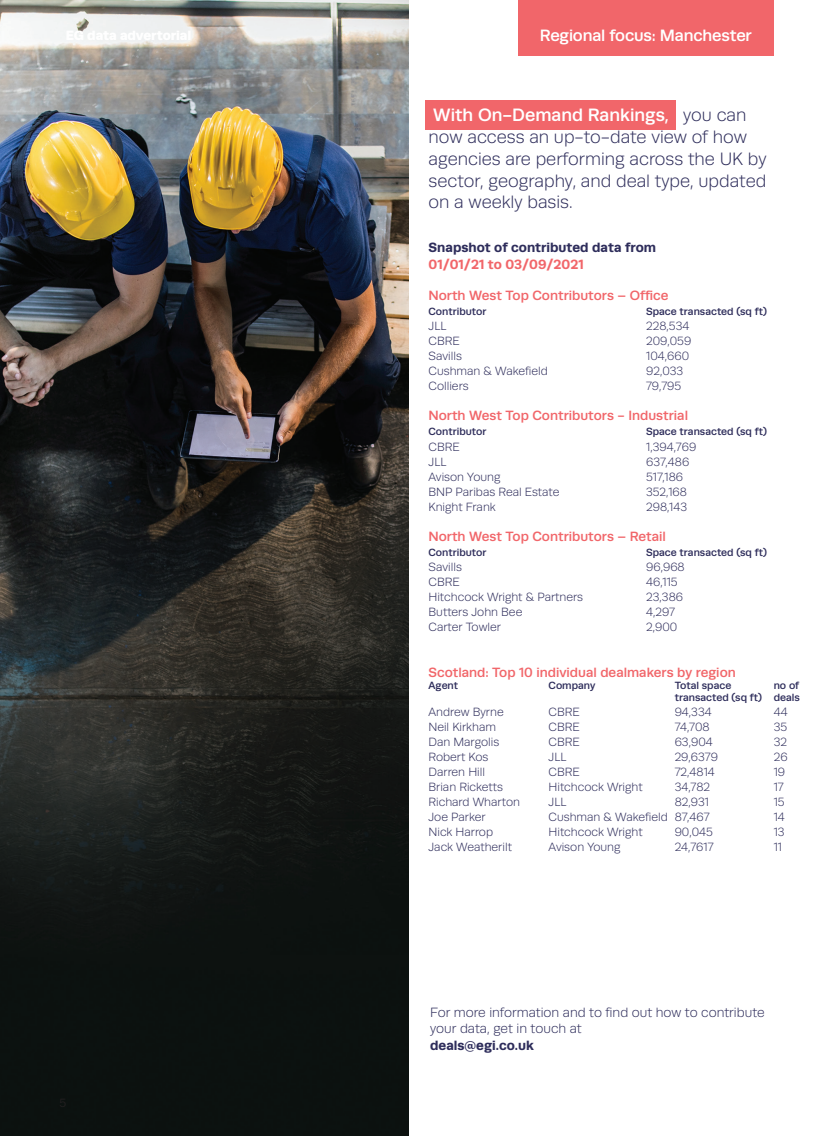
<style>
.page{position:relative;width:838px;height:1136px;background:#fff}
.page>*{position:absolute;margin:0;border:0;box-sizing:border-box;transform-origin:0 0}
.t1{font:300 18px/21.8px "Runda";color:#2e2d5b}
.t2{font:500 16.5px "Runda";letter-spacing:-.01em;color:#fff}
.t3{font:500 13.5px "Runda";color:#f1666a}
.t4{font:300 13.5px/16.5px "Runda";color:#2e2d5b}
.t5{font:700 13.5px "Runda";color:#2e2d5b}
.t6{font:700 13.5px "Runda";color:#f1666a}
.t7{font:300 12px "Runda";color:#2e2d5b}
.t8{font:500 10.5px/12px "Runda";color:#2e2d5b;text-align:right}
.s1{font-weight:500;color:#fff}
</style>
<div class="page">
<img style="left:0;top:0;width:408px;height:1135px">
<div style="left:518px;top:0;width:255px;height:55px;background:#f1666a"></div>
<div style="left:425px;top:100px;width:251px;height:30px;background:#f1666a"></div>
<h2 class="t2" style="left:540px;top:26px;width:213px">Regional focus: Manchester</h2>
<h1 class="t1" style="left:428px;top:105px;width:339px"><span class="s1">With On-Demand Rankings,</span> you can now access an up-to-date view of how agencies are performing across the UK by sector, geography, and deal type, updated on a weekly basis.</h1>
<p class="t5" style="left:428px;top:240px;width:229px">Snapshot of contributed data from</p>
<p class="t6" style="left:428px;top:256px;width:157px">01/01/21 to 03/09/2021</p>
<p class="t3" style="left:428px;top:288px;width:241px">North West Top Contributors – Office</p>
<p class="t8" style="left:428px;top:306px;width:60px">Contributor</p>
<p class="t8" style="left:646px;top:306px;width:122px">Space transacted (sq ft)</p>
<p class="t7" style="left:428px;top:320px;width:19px">JLL</p>
<p class="t7" style="left:646px;top:320px;width:45px">228,534</p>
<p class="t7" style="left:428px;top:335px;width:33px">CBRE</p>
<p class="t7" style="left:646px;top:335px;width:47px">209,059</p>
<p class="t7" style="left:428px;top:350px;width:35px">Savills</p>
<p class="t7" style="left:646px;top:350px;width:44px">104,660</p>
<p class="t7" style="left:428px;top:365px;width:121px">Cushman &amp; Wakefield</p>
<p class="t7" style="left:646px;top:365px;width:39px">92,033</p>
<p class="t7" style="left:428px;top:380px;width:42px">Colliers</p>
<p class="t7" style="left:646px;top:380px;width:37px">79,795</p>
<p class="t3" style="left:428px;top:408px;width:261px">North West Top Contributors - Industrial</p>
<p class="t8" style="left:428px;top:426px;width:60px">Contributor</p>
<p class="t8" style="left:646px;top:426px;width:122px">Space transacted (sq ft)</p>
<p class="t7" style="left:428px;top:440px;width:33px">CBRE</p>
<p class="t7" style="left:646px;top:440px;width:52px">1,394,769</p>
<p class="t7" style="left:428px;top:455px;width:19px">JLL</p>
<p class="t7" style="left:646px;top:455px;width:45px">637,486</p>
<p class="t7" style="left:428px;top:470px;width:73px">Avison Young</p>
<p class="t7" style="left:646px;top:470px;width:38px">517,186</p>
<p class="t7" style="left:428px;top:485px;width:132px">BNP Paribas Real Estate</p>
<p class="t7" style="left:646px;top:485px;width:42px">352,168</p>
<p class="t7" style="left:428px;top:500px;width:69px">Knight Frank</p>
<p class="t7" style="left:646px;top:500px;width:43px">298,143</p>
<p class="t3" style="left:428px;top:528px;width:239px">North West Top Contributors – Retail</p>
<p class="t8" style="left:428px;top:546px;width:60px">Contributor</p>
<p class="t8" style="left:646px;top:546px;width:122px">Space transacted (sq ft)</p>
<p class="t7" style="left:428px;top:560px;width:35px">Savills</p>
<p class="t7" style="left:646px;top:560px;width:40px">96,968</p>
<p class="t7" style="left:428px;top:575px;width:33px">CBRE</p>
<p class="t7" style="left:646px;top:575px;width:33px">46,115</p>
<p class="t7" style="left:428px;top:590px;width:156px">Hitchcock Wright &amp; Partners</p>
<p class="t7" style="left:646px;top:590px;width:38px">23,386</p>
<p class="t7" style="left:428px;top:605px;width:95px">Butters John Bee</p>
<p class="t7" style="left:646px;top:605px;width:30px">4,297</p>
<p class="t7" style="left:428px;top:620px;width:74px">Carter Towler</p>
<p class="t7" style="left:646px;top:620px;width:33px">2,900</p>
<p class="t3" style="left:428px;top:664px;width:309px">Scotland: Top 10 individual dealmakers by region</p>
<p class="t8" style="left:428px;top:679px;width:31px">Agent</p>
<p class="t8" style="left:548px;top:679px;width:48px">Company</p>
<p class="t8" style="left:674px;top:679px;width:58px">Total space</p>
<p class="t8" style="left:674px;top:679px;width:127px">no of<br>transacted (sq ft) deals</p>
<p class="t7" style="left:428px;top:705px;width:77px">Andrew Byrne</p>
<p class="t7" style="left:548px;top:705px;width:33px">CBRE</p>
<p class="t7" style="left:674px;top:705px;width:39px">94,334</p>
<p class="t7" style="left:773px;top:705px;width:15px">44</p>
<p class="t7" style="left:428px;top:720px;width:69px">Neil Kirkham</p>
<p class="t7" style="left:548px;top:720px;width:33px">CBRE</p>
<p class="t7" style="left:674px;top:720px;width:37px">74,708</p>
<p class="t7" style="left:773px;top:720px;width:15px">35</p>
<p class="t7" style="left:428px;top:735px;width:72px">Dan Margolis</p>
<p class="t7" style="left:548px;top:735px;width:33px">CBRE</p>
<p class="t7" style="left:674px;top:735px;width:40px">63,904</p>
<p class="t7" style="left:773px;top:735px;width:15px">32</p>
<p class="t7" style="left:428px;top:750px;width:61px">Robert Kos</p>
<p class="t7" style="left:548px;top:750px;width:19px">JLL</p>
<p class="t7" style="left:674px;top:750px;width:45px">29,6379</p>
<p class="t7" style="left:773px;top:750px;width:15px">26</p>
<p class="t7" style="left:428px;top:765px;width:58px">Darren Hill</p>
<p class="t7" style="left:548px;top:765px;width:33px">CBRE</p>
<p class="t7" style="left:674px;top:765px;width:42px">72,4814</p>
<p class="t7" style="left:773px;top:765px;width:13px">19</p>
<p class="t7" style="left:428px;top:780px;width:76px">Brian Ricketts</p>
<p class="t7" style="left:548px;top:780px;width:96px">Hitchcock Wright</p>
<p class="t7" style="left:674px;top:780px;width:37px">34,782</p>
<p class="t7" style="left:773px;top:780px;width:12px">17</p>
<p class="t7" style="left:428px;top:795px;width:93px">Richard Wharton</p>
<p class="t7" style="left:548px;top:795px;width:19px">JLL</p>
<p class="t7" style="left:674px;top:795px;width:36px">82,931</p>
<p class="t7" style="left:773px;top:795px;width:12px">15</p>
<p class="t7" style="left:428px;top:810px;width:58px">Joe Parker</p>
<p class="t7" style="left:548px;top:810px;width:162px">Cushman &amp; Wakefield 87,467</p>
<p class="t7" style="left:773px;top:810px;width:13px">14</p>
<p class="t7" style="left:428px;top:825px;width:66px">Nick Harrop</p>
<p class="t7" style="left:548px;top:825px;width:96px">Hitchcock Wright</p>
<p class="t7" style="left:674px;top:825px;width:40px">90,045</p>
<p class="t7" style="left:773px;top:825px;width:12px">13</p>
<p class="t7" style="left:428px;top:840px;width:85px">Jack Weatherilt</p>
<p class="t7" style="left:548px;top:840px;width:73px">Avison Young</p>
<p class="t7" style="left:674px;top:840px;width:40px">24,7617</p>
<p class="t7" style="left:773px;top:840px;width:10px">11</p>
<p class="t4" style="left:430px;top:1004px;width:336px">For more information and to find out how to contribute your data, get in touch at</p>
<p class="t5" style="left:430px;top:1037px;width:105px">deals@egi.co.uk</p>
</div>
